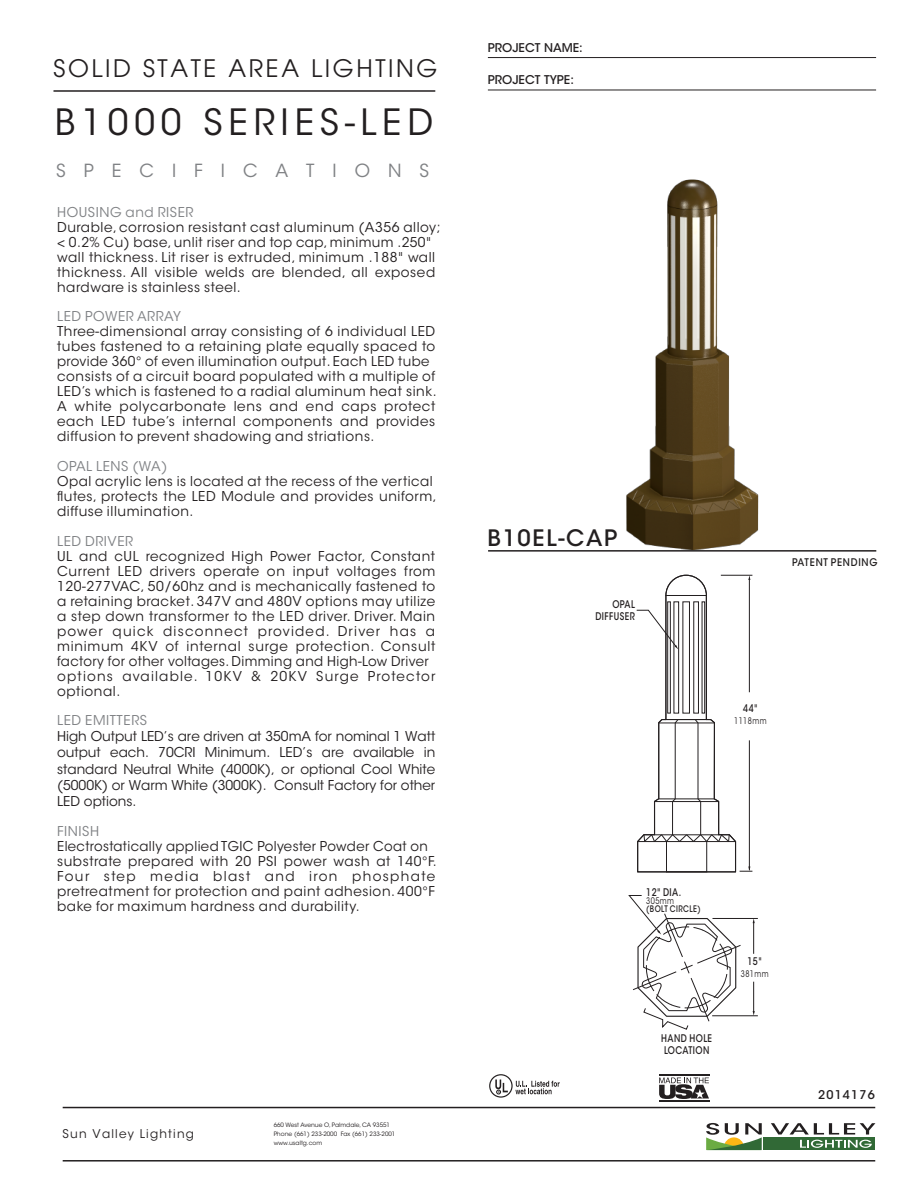
<style>
.page{position:relative;width:918px;height:1188px;background:#fff}
.page>*{position:absolute;margin:0;border:0;box-sizing:border-box;transform-origin:0 0}
.t1{font:36px "ITC Avant Garde Std";letter-spacing:.16em;color:#231f20}
.t2{font:24px "Avant Garde";letter-spacing:.11em;color:#231f20}
.t3{font:500 22.5px "ITC Avant Garde Std";letter-spacing:.075em;color:#231f20}
.t4{font:18px "ITC Avant Garde Std";letter-spacing:1em;color:#808285}
.t5{font:13.5px/15px "ITC Avant Garde Std";letter-spacing:.045em;color:#231f20}
.t6{font:13.5px "ITC Avant Garde Std";letter-spacing:.045em;color:#808285}
.t7{font:500 12px "ITC Avant Garde Std";color:#231f20}
.t8{font:12px "ITC Avant Garde Std";letter-spacing:.1em;color:#231f20}
.t9{font:500 12px "ITC Avant Garde Std";letter-spacing:.1em;color:#231f20}
.t10{font:500 10.5px/12px "ITC Avant Garde Std";letter-spacing:.055em;color:#231f20;text-align:right;scale:.8 1}
.t11{font:500 10.5px "ITC Avant Garde Std";letter-spacing:.08em;color:#211e1e;scale:.9 1}
.t12{font:9px "ITC Avant Garde Std";letter-spacing:.055em;color:#231f20;scale:.8 1}
.t13{font:500 9px "ITC Avant Garde Std";letter-spacing:.055em;color:#231f20;scale:.8 1}
.t14{font:6px/9px "ITC Avant Garde Std";color:#231f20}
</style>
<div class="page">
<div style="left:764px;top:1137px;width:111px;height:13px;background:#316936"></div>
<svg style="left:706px;top:1123px;width:56px;height:27px"></svg>
<svg style="left:771px;top:1123px;width:104px;height:25px"></svg>
<hr style="left:63px;top:1160px;width:812px;height:2px;background:#231f20">
<hr style="left:63px;top:1107px;width:812px;height:1px;background:#231f20">
<div style="left:489px;top:1074px;width:24px;height:24px;border:1px solid #231f20;border-radius:50%"></div>
<svg style="left:495px;top:1080px;width:13px;height:14px"></svg>
<svg style="left:515px;top:1081px;width:45px;height:13px"></svg>
<hr style="left:53px;top:90px;width:382px;height:2px;background:#231f20">
<hr style="left:488px;top:57px;width:388px;height:1px;background:#231f20">
<hr style="left:488px;top:90px;width:388px;height:1px;background:#231f20">
<hr style="left:659px;top:1074px;width:50px;height:2px;background:#231f20">
<hr style="left:659px;top:1100px;width:50px;height:2px;background:#231f20">
<svg style="left:659px;top:1078px;width:50px;height:21px"></svg>
<img style="left:626px;top:179px;width:133px;height:371px">
<hr style="left:488px;top:550px;width:388px;height:2px;background:#231f20">
<hr style="left:712px;top:918px;width:46px;height:1px;background:#231f20">
<hr style="left:753px;top:982px;width:1px;height:31px;background:#231f20">
<hr style="left:753px;top:922px;width:1px;height:32px;background:#231f20">
<hr style="left:712px;top:1016px;width:46px;height:1px;background:#231f20">
<svg style="left:628px;top:895px;width:113px;height:135px"></svg>
<svg style="left:636px;top:574px;width:116px;height:299px"></svg>
<h2 class="t2" style="left:53px;top:54px;width:386px">SOLID STATE AREA LIGHTING</h2>
<h1 class="t1" style="left:55px;top:100px;width:380px">B1000 SERIES-LED</h1>
<h3 class="t4" style="left:56px;top:159px;width:374px">SPECIFICATIONS</h3>
<p class="t6" style="left:57px;top:204px;width:138px">HOUSING and RISER</p>
<p class="t5" style="left:57px;top:220px;width:385px">Durable, corrosion resistant cast aluminum (A356 alloy; &lt; 0.2% Cu) base, unlit riser and top cap, minimum .250" wall thickness. Lit riser is extruded, minimum .188" wall thickness. All visible welds are blended, all exposed hardware is stainless steel.</p>
<p class="t6" style="left:57px;top:308px;width:125px">LED POWER ARRAY</p>
<p class="t5" style="left:57px;top:324px;width:381px">Three-dimensional array consisting of 6 individual LED tubes fastened to a retaining plate equally spaced to provide 360° of even illumination output. Each LED tube consists of a circuit board populated with a multiple of LED’s which is fastened to a radial aluminum heat sink.<br>A white polycarbonate lens and end caps protect each LED tube’s internal components and provides diffusion to prevent shadowing and striations.</p>
<p class="t6" style="left:57px;top:458px;width:112px">OPAL LENS (WA)</p>
<p class="t5" style="left:57px;top:474px;width:381px">Opal acrylic lens is located at the recess of the vertical flutes, protects the LED Module and provides uniform, diffuse illumination.</p>
<p class="t6" style="left:57px;top:532px;width:78px">LED DRIVER</p>
<p class="t5" style="left:57px;top:548px;width:380px">UL and cUL recognized High Power Factor, Constant Current LED drivers operate on input voltages from 120-277VAC, 50/60hz and is mechanically fastened to a retaining bracket. 347V and 480V options may utilize a step down transformer to the LED driver. Driver. Main power quick disconnect provided. Driver has a minimum 4KV of internal surge protection. Consult factory for other voltages. Dimming and High-Low Driver options available. 10KV &amp; 20KV Surge Protector optional.</p>
<p class="t6" style="left:57px;top:712px;width:91px">LED EMITTERS</p>
<p class="t5" style="left:57px;top:728px;width:380px;line-height:16.2px;text-align:justify">High Output LED’s are driven at 350mA for nominal 1 Watt output each. 70CRI Minimum. LED’s are available in standard Neutral White (4000K), or optional Cool White (5000K) or Warm White (3000K). Consult Factory for other LED options.</p>
<p class="t6" style="left:57px;top:823px;width:44px">FINISH</p>
<p class="t5" style="left:57px;top:839px;width:381px">Electrostatically applied TGIC Polyester Powder Coat on substrate prepared with 20 PSI power wash at 140°F.<br>Four step media blast and iron phosphate pretreatment for protection and paint adhesion. 400°F bake for maximum hardness and durability.</p>
<p class="t8" style="left:63px;top:1126px;width:133px">Sun Valley Lighting</p>
<p class="t14" style="left:274px;top:1120px;width:123px">660 West Avenue O, Palmdale, CA 93551<br>Phone (661) 233-2000 Fax (661) 233-2001 www.usaltg.com</p>
<p class="t7" style="left:488px;top:40px;width:96px">PROJECT NAME:</p>
<p class="t7" style="left:488px;top:73px;width:88px">PROJECT TYPE:</p>
<h3 class="t3" style="left:488px;top:524px;width:131px">B10EL-CAP</h3>
<p class="t10" style="left:595px;top:599px;width:51px">OPAL<br>DIFFUSER</p>
<p class="t11" style="left:792px;top:556px;width:96px">PATENT PENDING</p>
<p class="t10" style="left:743px;top:702px;width:19px">44"</p>
<p class="t12" style="left:734px;top:715px;width:42px">1118mm</p>
<p class="t10" style="left:646px;top:886px;width:45px">12" DIA.</p>
<p class="t12" style="left:646px;top:895px;width:36px">305mm</p>
<p class="t13" style="left:646px;top:903px;width:69px">(BOLT CIRCLE)</p>
<p class="t10" style="left:661px;top:1032px;width:65px;text-align:left">HAND HOLE<br>LOCATION</p>
<p class="t10" style="left:748px;top:955px;width:19px">15"</p>
<p class="t12" style="left:741px;top:968px;width:36px">381mm</p>
<p class="t9" style="left:818px;top:1087px;width:58px">2014176</p>
</div>
